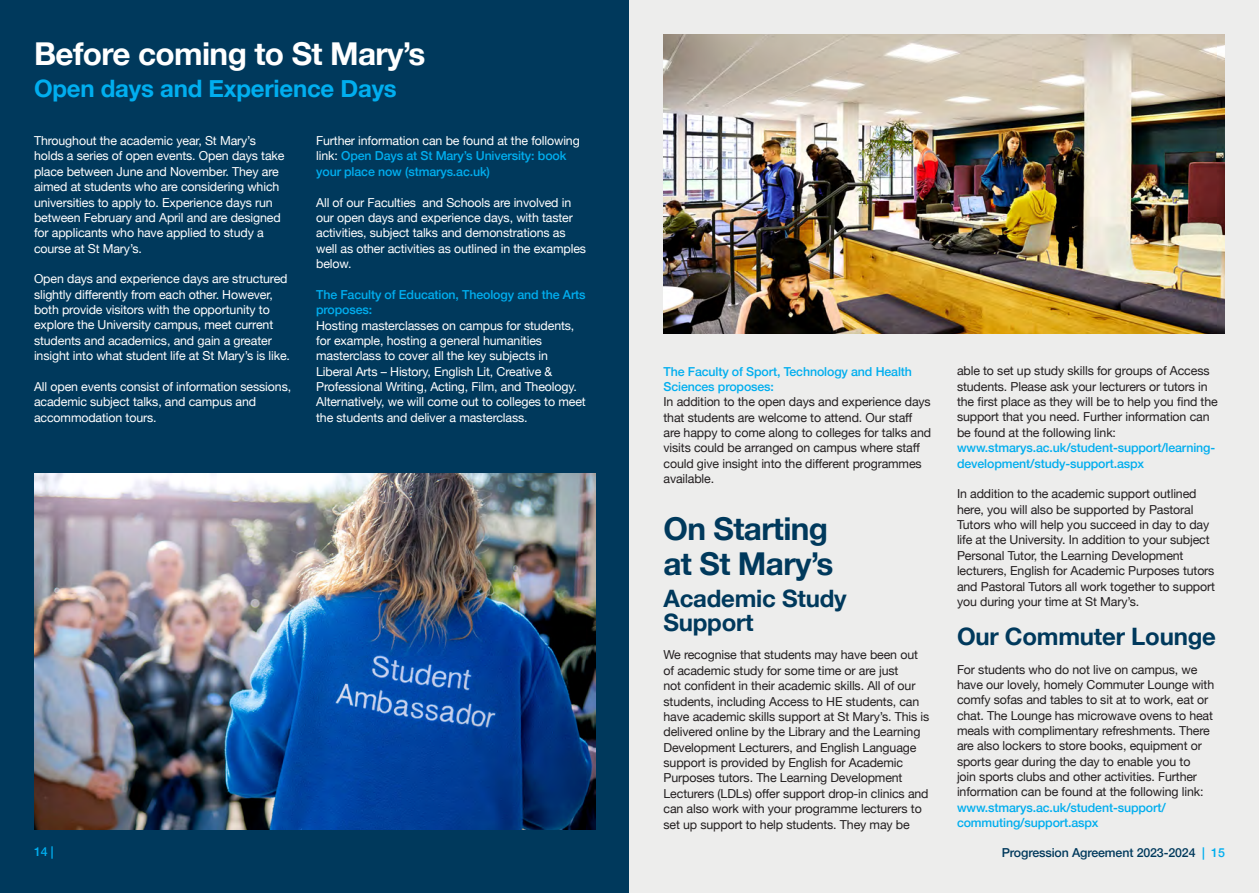
<style>
.page{position:relative;width:1259px;height:893px;background:#fff}
.page>*{position:absolute;margin:0;border:0;box-sizing:border-box;transform-origin:0 0}
.Main_Heading{font:700 31.5px "Helvetica Neue";letter-spacing:-.02em;color:#fff}
.Main_Heading-2{font:700 31.5px/34.5px "Helvetica Neue";letter-spacing:-.02em;color:#00395c}
.Sub_Heading{font:700 24px/24px "Helvetica Neue";letter-spacing:-.01em;color:#00395c}
.Sub_Heading-2{font:700 24px "Helvetica Neue";letter-spacing:-.01em;color:#00aeef}
.Body{font:12.3px/15.3px "Helvetica Neue";letter-spacing:-.01em;color:#231f20}
.Body-2{font:12.3px/15.3px "Helvetica Neue";letter-spacing:-.01em;color:#fff}
.Body-3{font:500 12.3px/15.3px "Helvetica Neue";letter-spacing:-.01em;color:#00aeef}
.Bullets{font:500 12.3px "Helvetica Neue";letter-spacing:-.01em;color:#00395c}
.Bullets-2{font:500 12.3px "Helvetica Neue";color:#00aeef}
.s1{font-weight:400;color:#fff}
.s2{color:#00aeef}
</style>
<div class="page">
<div style="left:0;top:0;width:629px;height:893px;background:#00395c"></div>
<div style="left:629px;top:0;width:630px;height:893px;background:#ededec"></div>
<img style="left:34px;top:473px;width:561px;height:356px">
<img style="left:663px;top:34px;width:562px;height:300px">
<p class="Main_Heading" style="left:34px;top:29px;width:393px">Before coming to St Mary’s</p>
<p class="Sub_Heading-2" style="left:34px;top:70px;width:364px">Open days and Experience Days</p>
<p class="Body-3" style="left:316px;top:132px;width:265px"><span class="s1">Further information can be found at the following link:</span> Open Days at St Mary’s University: book your place now (stmarys.ac.uk)</p>
<p class="Body-2" style="left:316px;top:195px;width:271px">All of our Faculties and Schools are involved in our open days and experience days, with taster activities, subject talks and demonstrations as well as other activities as outlined in the examples below.</p>
<p class="Body-3" style="left:316px;top:286px;width:271px">The Faculty of Education, Theology and the Arts proposes:</p>
<p class="Body-2" style="left:316px;top:318px;width:271px">Hosting masterclasses on campus for students, for example, hosting a general humanities masterclass to cover all the key subjects in Liberal Arts – History, English Lit, Creative &amp; Professional Writing, Acting, Film, and Theology.<br>Alternatively, we will come out to colleges to meet the students and deliver a masterclass.</p>
<p class="Body-2" style="left:34px;top:134px;width:252px">Throughout the academic year, St Mary’s holds a series of open events. Open days take place between June and November. They are aimed at students who are considering which universities to apply to. Experience days run between February and April and are designed for applicants who have applied to study a course at St Mary’s.</p>
<p class="Body-2" style="left:34px;top:272px;width:257px">Open days and experience days are structured slightly differently from each other. However, both provide visitors with the opportunity to explore the University campus, meet current students and academics, and gain a greater insight into what student life at St Mary’s is like.</p>
<p class="Body-2" style="left:34px;top:380px;width:259px">All open events consist of information sessions, academic subject talks, and campus and accommodation tours.</p>
<p class="Body-3" style="left:663px;top:363px;width:250px">The Faculty of Sport, Technology and Health<br>Sciences proposes:</p>
<p class="Body" style="left:663px;top:395px;width:269px">In addition to the open days and experience days that students are welcome to attend. Our staff are happy to come along to colleges for talks and visits could be arranged on campus where staff could give insight into the different programmes available.</p>
<p class="Main_Heading-2" style="left:663px;top:513px;width:171px">On Starting at St Mary’s</p>
<p class="Sub_Heading" style="left:663px;top:587px;width:185px">Academic Study<br>Support</p>
<p class="Body" style="left:663px;top:648px;width:267px">We recognise that students may have been out of academic study for some time or are just<br>not confident in their academic skills. All of our students, including Access to HE students, can have academic skills support at St Mary’s. This is delivered online by the Library and the Learning Development Lecturers, and English Language support is provided by English for Academic Purposes tutors. The Learning Development Lecturers (LDLs) offer support drop-in clinics and can also work with your programme lecturers to set up support to help students. They may be</p>
<p class="Body" style="left:957px;top:364px;width:262px">able to set up study skills for groups of Access students. Please ask your lecturers or tutors in the first place as they will be to help you find the support that you need. Further information can be found at the following link:</p>
<p class="Body-3" style="left:957px;top:439px;width:260px">www.stmarys.ac.uk/student-support/learning&shy;development/study-support.aspx</p>
<p class="Body" style="left:957px;top:487px;width:259px">In addition to the academic support outlined here, you will also be supported by Pastoral Tutors who will help you succeed in day to day life at the University. In addition to your subject Personal Tutor, the Learning Development lecturers, English for Academic Purposes tutors and Pastoral Tutors all work together to support you during your time at St Mary’s.</p>
<p class="Sub_Heading" style="left:957px;top:625px;width:260px">Our Commuter Lounge</p>
<p class="Body" style="left:957px;top:662px;width:259px">For students who do not live on campus, we have our lovely, homely Commuter Lounge with comfy sofas and tables to sit at to work, eat or chat. The Lounge has microwave ovens to heat meals with complimentary refreshments. There are also lockers to store books, equipment or sports gear during the day to enable you to<br>join sports clubs and other activities. Further information can be found at the following link:</p>
<p class="Body-3" style="left:957px;top:799px;width:210px">www.stmarys.ac.uk/student-support/ commuting/support.aspx</p>
<p class="Bullets-2" style="left:34px;top:842px;width:21px">14 |</p>
<p class="Bullets" style="left:1001px;top:843px;width:225px">Progression Agreement 2023-2024 <span class="s2">| 15</span></p>
</div>
